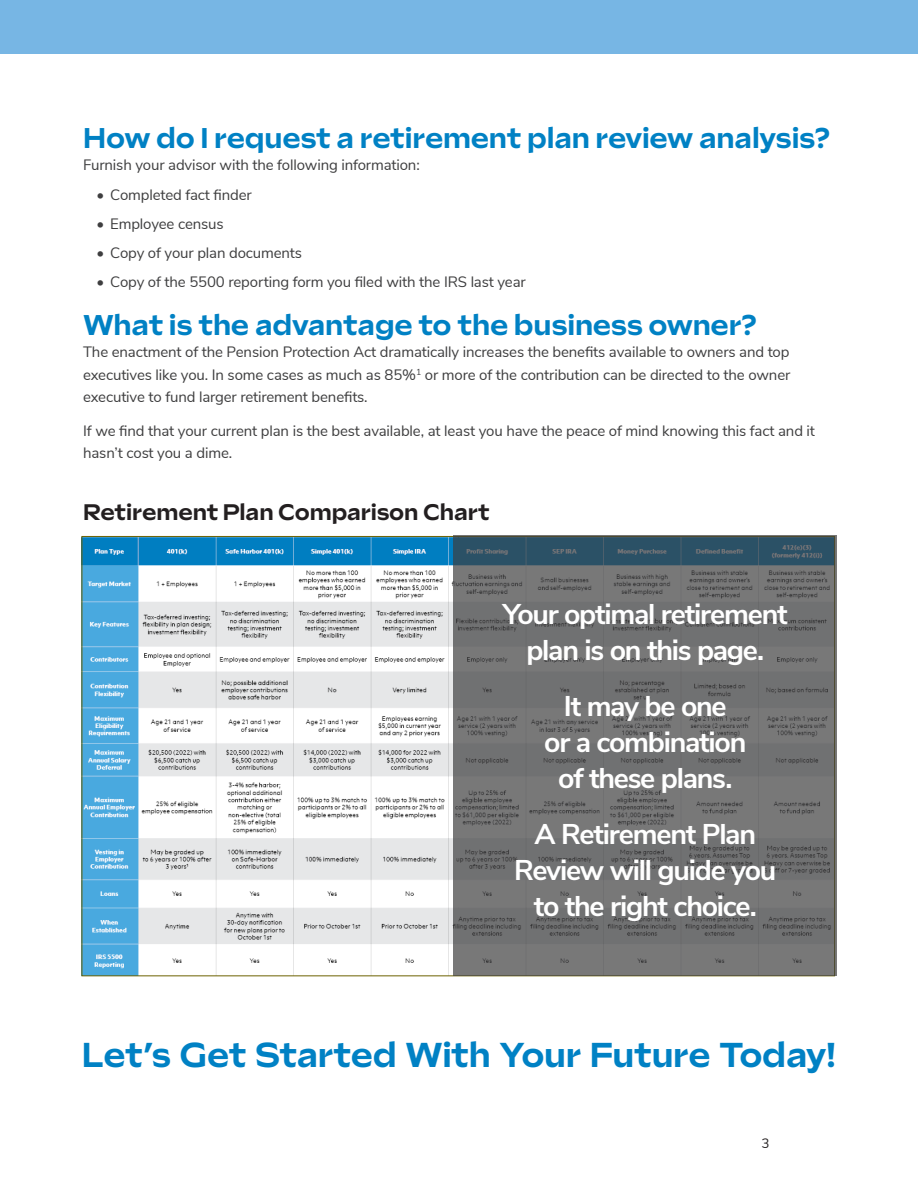
<style>
.page{position:relative;width:918px;height:1188px;background:#fff}
.page>*{position:absolute;margin:0;border:0;box-sizing:border-box;transform-origin:0 0}
.Intro_Head{font:300 34.5px "Sculpin Var Roman";letter-spacing:-.01em;color:#0081c4}
._2_Head{font:700 28.5px/36px "Nunito Sans";letter-spacing:-.045em;color:#fff;text-align:center}
._2_Head-2{font:300 28.5px "Sculpin Var Roman";letter-spacing:-.01em;color:#0081c4}
._3_Head{font:300 22.5px "Sculpin Var Roman";letter-spacing:-.005em;color:#231f20}
.Running_Text{font:15px/22.5px "Nunito Sans";letter-spacing:-.01em;color:#3e3e3f;text-align:justify}
.t1{font:13.5px "Nunito Sans";color:#231f20}
</style>
<div class="page">
<div style="left:0;top:0;width:918px;height:53px;background:#77b6e4"></div>
<img style="left:84px;top:538px;width:370px;height:436px">
<svg style="left:454px;top:535px;width:383px;height:441px;background:#6c6f70"></svg>
<p class="_2_Head-2" style="left:83px;top:122px;width:749px">How do I request a retirement plan review analysis?</p>
<p class="Running_Text" style="left:83px;top:153px;width:338px">Furnish your advisor with the following information:</p>
<p class="Running_Text" style="left:97px;top:182px;width:157px">• Completed fact finder</p>
<p class="Running_Text" style="left:97px;top:211px;width:129px">• Employee census</p>
<p class="Running_Text" style="left:97px;top:241px;width:207px">• Copy of your plan documents</p>
<p class="Running_Text" style="left:97px;top:270px;width:431px">• Copy of the 5500 reporting form you filed with the IRS last year</p>
<p class="_2_Head-2" style="left:83px;top:308px;width:675px">What is the advantage to the business owner?</p>
<p class="Running_Text" style="left:83px;top:340px;width:709px">The enactment of the Pension Protection Act dramatically increases the benefits available to owners and top executives like you. In some cases as much as 85%<sup>1</sup> or more of the contribution can be directed to the owner executive to fund larger retirement benefits.</p>
<p class="Running_Text" style="left:83px;top:418px;width:733px">If we find that your current plan is the best available, at least you have the peace of mind knowing this fact and it hasn’t cost you a dime.</p>
<p class="_3_Head" style="left:83px;top:499px;width:408px">Retirement Plan Comparison Chart</p>
<p class="_2_Head" style="left:503px;top:594px;width:286px">Your optimal retirement plan is on this page.</p>
<p class="_2_Head" style="left:544px;top:687px;width:204px">It may be one<br>or a combination of these plans.</p>
<p class="_2_Head" style="left:514px;top:815px;width:264px">A Retirement Plan<br>Review will guide you to the right choice.</p>
<p class="Intro_Head" style="left:82px;top:1035px;width:756px">Let’s Get Started With Your Future Today!</p>
<p class="t1" style="left:761px;top:1134px;width:10px">3</p>
</div>
